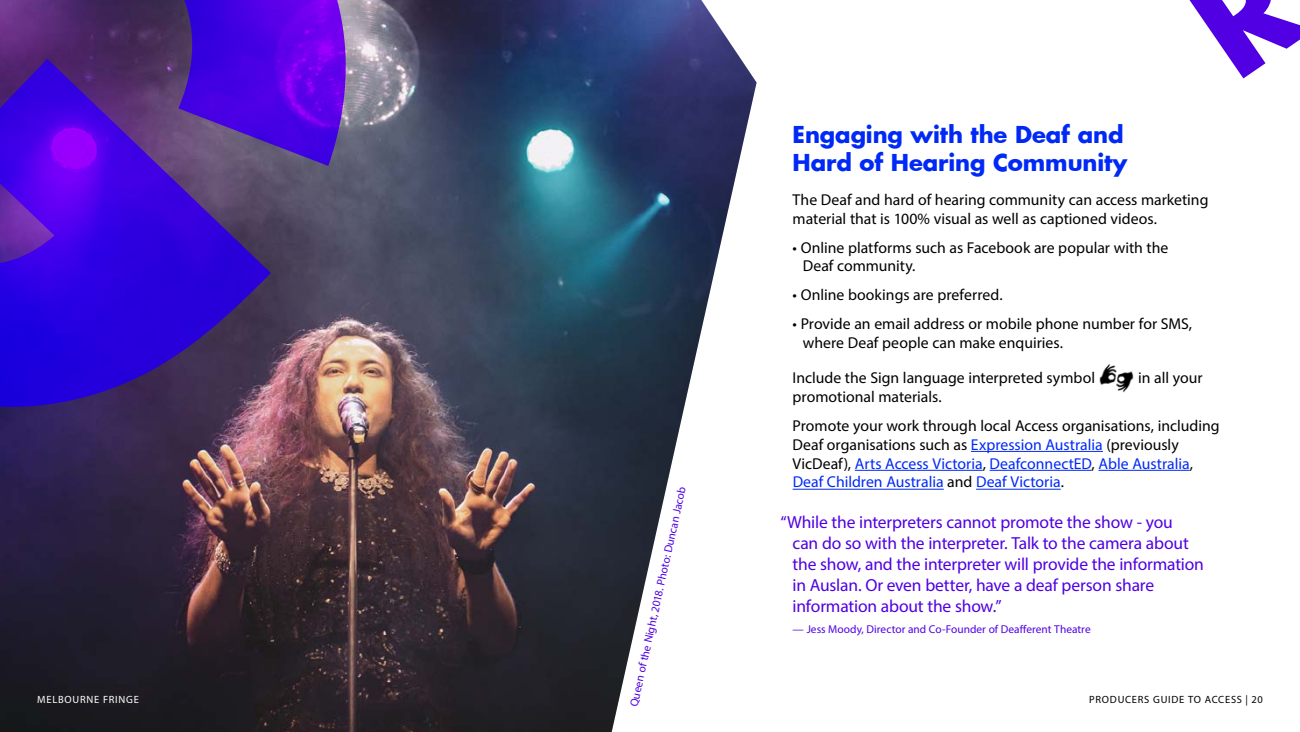
<style>
.page{position:relative;width:1300px;height:732px;background:#fff}
.page>*{position:absolute;margin:0;border:0;box-sizing:border-box;transform-origin:0 0}
.t1{font:700 22.75px/28px "Futura";letter-spacing:-.005em;color:#0029f6}
.t2{font:17.5px/21px "Myriad Pro";letter-spacing:-.01em;color:#5000e3}
.t3{font:15.75px/18.9px "Myriad Pro";color:#000}
.t4{font:15.75px/18.9px "Myriad Pro";color:#0029f6}
.t5{font:11.38px "Myriad Pro";letter-spacing:.005em;color:#5000e3}
.t6{font:10.5px "Myriad Pro";letter-spacing:.07em;color:#000}
.t7{font:10.5px "Myriad Pro";letter-spacing:.075em;color:#fff}
.s1{color:#000}
</style>
<div class="page">
<hr style="left:971px;top:451px;width:132px;height:1px;background:#0029f6">
<hr style="left:855px;top:470px;width:127px;height:1px;background:#0029f6">
<hr style="left:989px;top:470px;width:102px;height:1px;background:#0029f6">
<hr style="left:1098px;top:470px;width:91px;height:1px;background:#0029f6">
<hr style="left:792px;top:489px;width:151px;height:1px;background:#0029f6">
<hr style="left:976px;top:489px;width:84px;height:1px;background:#0029f6">
<img style="left:1099px;top:364px;width:35px;height:29px">
<img style="left:0;top:0;width:756px;height:732px">
<svg style="left:0;top:0;width:368px;height:420px;background:#4f25a8"></svg>
<svg style="left:1189px;top:0;width:111px;height:78px"></svg>
<h1 class="t1" style="left:792px;top:120px;width:336px">Engaging with the Deaf and<br>Hard of Hearing Community</h1>
<p class="t3" style="left:792px;top:190px;width:417px">The Deaf and hard of hearing community can access marketing material that is 100% visual as well as captioned videos.</p>
<p class="t3" style="left:803px;top:237px;width:367px;text-indent:-10px">• Online platforms such as Facebook are popular with the<br>Deaf community.</p>
<p class="t3" style="left:792px;top:285px;width:211px">• Online bookings are preferred.</p>
<p class="t3" style="left:803px;top:314px;width:391px;text-indent:-10px">• Provide an email address or mobile phone number for SMS, where Deaf people can make enquiries.</p>
<p class="t3" style="left:792px;top:368px;width:304px">Include the Sign language interpreted symbol</p>
<p class="t3" style="left:1138px;top:368px;width:66px">in all your</p>
<p class="t3" style="left:792px;top:382px;width:428px;line-height:28.8px">promotional materials.<br>Promote your work through local Access organisations, including</p>
<p class="t4" style="left:792px;top:434px;width:402px"><span class="s1">Deaf organisations such as</span> Expression Australia <span class="s1">(previously<br>VicDeaf),</span> Arts Access Victoria<span class="s1">,</span> DeafconnectED<span class="s1">,</span> Able Australia<span class="s1">,<br></span>Deaf Children Australia <span class="s1">and</span> Deaf Victoria<span class="s1">.</span></p>
<p class="t2" style="left:792px;top:511px;width:413px;text-indent:-12px">“While the interpreters cannot promote the show - you<br>can do so with the interpreter. Talk to the camera about the show, and the interpreter will provide the information in Auslan. Or even better, have a deaf person share information about the show.”</p>
<p class="t5" style="left:792px;top:622px;width:300px">— Jess Moody, Director and Co-Founder of Deafferent Theatre</p>
<p class="t5" style="left:628px;top:705px;width:226px;rotate:-78deg">Queen of the Night, 2018. Photo: Duncan Jacob</p>
<p class="t7" style="left:37px;top:692px;width:103px">MELBOURNE FRINGE</p>
<p class="t6" style="left:1089px;top:692px;width:175px">PRODUCERS GUIDE TO ACCESS | 20</p>
</div>
